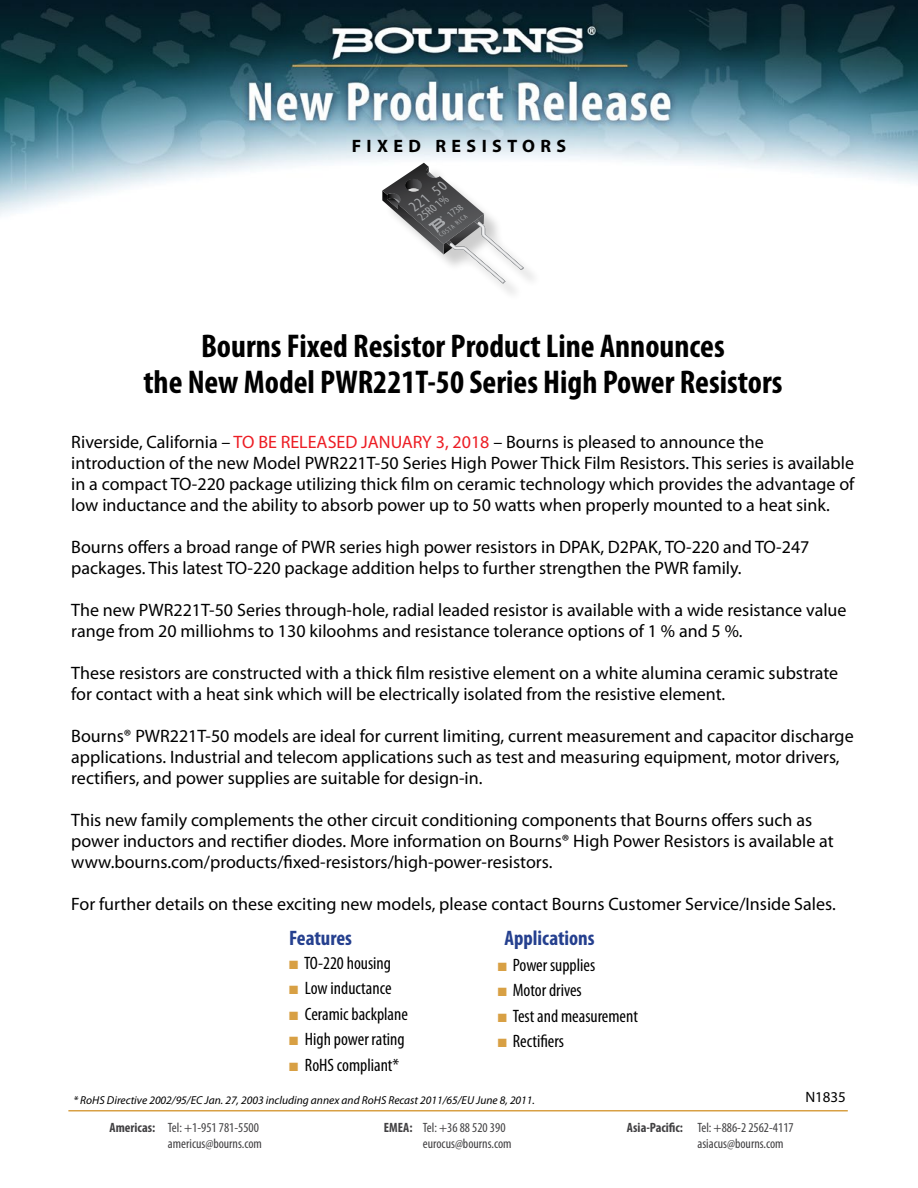
<style>
.page{position:relative;width:918px;height:1188px;background:#fff}
.page>*{position:absolute;margin:0;border:0;box-sizing:border-box;transform-origin:0 0}
.t1{font:700 condensed 33px/36px "Myriad Pro";color:#000;text-align:center}
.t2{font:700 condensed 21px "Myriad Pro";color:#25408f}
.t3{font:18px/21px "Myriad Pro";color:#000}
.t4{font:condensed 18px "Myriad Pro";color:#000}
.t5{font:700 18px "Myriad Pro";letter-spacing:.3em;color:#000}
.t6{font:italic condensed 15.3px "Myriad Pro";color:#a7a9ac;scale:1.04 1}
.t7{font:15px "Myriad Pro";color:#000}
.t8{font:condensed 13.5px "Myriad Pro";color:#414042}
.t9{font:italic condensed 12px "Myriad Pro";color:#a7a9ac;scale:1.04 1}
.t10{font:italic 11.55px "Myriad Pro";color:#000}
.t11{font:italic condensed 10.05px "Myriad Pro";color:#a7a9ac;scale:1.04 1}
.t12{font:italic condensed 6.75px "Myriad Pro";color:#a7a9ac;scale:1.04 1}
.s1{color:#ed1d24}
.s2{color:#d8a044}
.s3{font-weight:700}
</style>
<div class="page">
<img style="left:0;top:0;width:918px;height:216px">
<hr style="left:68px;top:1110px;width:780px;height:2px;background:#d8a044">
<div style="left:384px;top:166px;width:158px;height:135px;background:#fff"></div>
<svg style="left:382px;top:163px;width:142px;height:120px"></svg>
<p class="t5" style="left:352px;top:135px;width:216px">FIXED RESISTORS</p>
<p class="t6" style="left:407px;top:201px;width:41px;rotate:-36deg">221 50</p>
<p class="t9" style="left:416px;top:212px;width:34px;rotate:-36deg">25R0 1%</p>
<p class="t11" style="left:446px;top:211px;width:17px;rotate:-37deg">1738</p>
<p class="t12" style="left:438px;top:233px;width:34px;rotate:-37deg">COSTA RICA</p>
<h1 class="t1" style="left:143px;top:328px;width:641px">Bourns Fixed Resistor Product Line Announces<br>the New Model PWR221T-50 Series High Power Resistors</h1>
<p class="t3" style="left:71px;top:432px;width:785px">Riverside, California – <span class="s1">TO BE RELEASED JANUARY 3, 2018</span> – Bourns is pleased to announce the introduction of the new Model PWR221T-50 Series High Power Thick Film Resistors. This series is available in a compact TO-220 package utilizing thick film on ceramic technology which provides the advantage of low inductance and the ability to absorb power up to 50 watts when properly mounted to a heat sink.</p>
<p class="t3" style="left:71px;top:537px;width:740px">Bourns offers a broad range of PWR series high power resistors in DPAK, D2PAK, TO-220 and TO-247 packages. This latest TO-220 package addition helps to further strengthen the PWR family.</p>
<p class="t3" style="left:71px;top:600px;width:777px">The new PWR221T-50 Series through-hole, radial leaded resistor is available with a wide resistance value range from 20 milliohms to 130 kiloohms and resistance tolerance options of 1 % and 5 %.</p>
<p class="t3" style="left:71px;top:663px;width:769px">These resistors are constructed with a thick film resistive element on a white alumina ceramic substrate for contact with a heat sink which will be electrically isolated from the resistive element.</p>
<p class="t3" style="left:71px;top:726px;width:784px">Bourns® PWR221T-50 models are ideal for current limiting, current measurement and capacitor discharge applications. Industrial and telecom applications such as test and measuring equipment, motor drivers, rectifiers, and power supplies are suitable for design-in.</p>
<p class="t3" style="left:71px;top:810px;width:764px">This new family complements the other circuit conditioning components that Bourns offers such as power inductors and rectifier diodes. More information on Bourns® High Power Resistors is available at www.bourns.com/products/fixed-resistors/high-power-resistors.</p>
<p class="t3" style="left:71px;top:894px;width:766px">For further details on these exciting new models, please contact Bourns Customer Service/Inside Sales.</p>
<p class="t2" style="left:289px;top:927px;width:64px">Features</p>
<p class="t4" style="left:289px;top:953px;width:103px"><span class="s2">■</span> TO-220 housing</p>
<p class="t4" style="left:289px;top:979px;width:104px"><span class="s2">■</span> Low inductance</p>
<p class="t4" style="left:289px;top:1004px;width:120px"><span class="s2">■</span> Ceramic backplane</p>
<p class="t4" style="left:289px;top:1030px;width:117px"><span class="s2">■</span> High power rating</p>
<p class="t4" style="left:289px;top:1055px;width:112px"><span class="s2">■</span> RoHS compliant*</p>
<p class="t2" style="left:505px;top:927px;width:92px">Applications</p>
<p class="t4" style="left:498px;top:955px;width:99px"><span class="s2">■</span> Power supplies</p>
<p class="t4" style="left:498px;top:981px;width:86px"><span class="s2">■</span> Motor drives</p>
<p class="t4" style="left:498px;top:1006px;width:142px"><span class="s2">■</span> Test and measurement</p>
<p class="t4" style="left:498px;top:1032px;width:68px"><span class="s2">■</span> Rectifiers</p>
<p class="t10" style="left:73px;top:1093px;width:463px">* RoHS Directive 2002/95/EC Jan. 27, 2003 including annex and RoHS Recast 2011/65/EU June 8, 2011.</p>
<p class="t8" style="left:110px;top:1120px;width:151px"><span class="s3">Americas:</span> Tel: +1-951 781-5500</p>
<p class="t8" style="left:384px;top:1120px;width:123px"><span class="s3">EMEA:</span> Tel: +36 88 520 390</p>
<p class="t8" style="left:627px;top:1120px;width:168px"><span class="s3">Asia-Pacific:</span> Tel: +886-2 2562-4117</p>
<p class="t8" style="left:168px;top:1137px;width:96px">americus@bourns.com</p>
<p class="t8" style="left:423px;top:1137px;width:90px">eurocus@bourns.com</p>
<p class="t8" style="left:697px;top:1137px;width:88px">asiacus@bourns.com</p>
<p class="t7" style="left:805px;top:1089px;width:42px">N1835</p>
</div>
